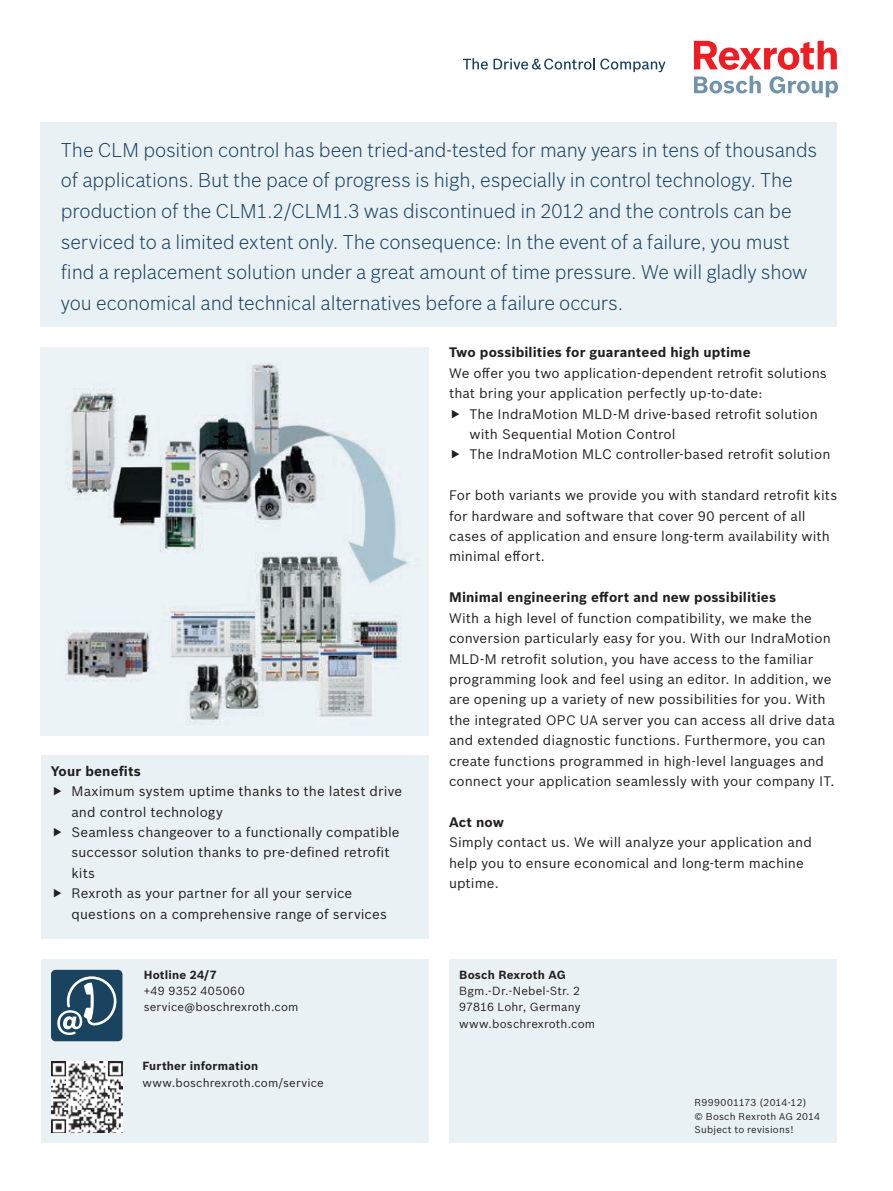
<style>
.page{position:relative;width:893px;height:1191px;background:#fff}
.page>*{position:absolute;margin:0;border:0;box-sizing:border-box;transform-origin:0 0}
.t1{font:300 19.5px/30.6px "Bosch Sans";letter-spacing:-.01em;color:#1a4360}
.t2{font:13.5px/20.4px "Bosch Sans";letter-spacing:.01em;color:#231f20}
.t3{font:700 13.5px "Bosch Sans";letter-spacing:.01em;color:#231f20}
.t4{font:11.55px/16.4px "Bosch Sans";letter-spacing:.015em;color:#231f20}
.t5{font:700 11.55px "Bosch Sans";letter-spacing:.015em;color:#231f20}
.t6{font:9.75px/13.6px "Bosch Sans";letter-spacing:.02em;color:#231f20}
</style>
<div class="page">
<svg style="left:463px;top:58px;width:202px;height:14px"></svg>
<svg style="left:694px;top:76px;width:67px;height:17px"></svg>
<svg style="left:769px;top:76px;width:69px;height:21px"></svg>
<svg style="left:694px;top:41px;width:143px;height:29px"></svg>
<div style="left:41px;top:122px;width:796px;height:205px;background:#eaf1f5"></div>
<div style="left:449px;top:959px;width:388px;height:184px;background:#eaf1f5"></div>
<div style="left:41px;top:755px;width:388px;height:184px;background:#eaf1f5"></div>
<div style="left:41px;top:959px;width:388px;height:184px;background:#eaf1f5"></div>
<img style="left:41px;top:347px;width:388px;height:388px">
<img style="left:51px;top:1061px;width:72px;height:71px">
<div style="left:51px;top:969px;width:71px;height:72px;background:#1a4360;border-radius:5px"></div>
<svg style="left:57px;top:976px;width:60px;height:59px"></svg>
<p class="t1" style="left:61px;top:133px;width:758px">The CLM position control has been tried-and-tested for many years in tens of thousands of applications. But the pace of progress is high, especially in control technology. The production of the CLM1.2/CLM1.3 was discontinued in 2012 and the controls can be serviced to a limited extent only. The consequence: In the event of a failure, you must find a replacement solution under a great amount of time pressure. We will gladly show you economical and technical alternatives before a failure occurs.</p>
<p class="t3" style="left:449px;top:342px;width:303px">Two possibilities for guaranteed high uptime</p>
<p class="t2" style="left:449px;top:362px;width:379px">We offer you two application-dependent retrofit solutions that bring your application perfectly up-to-date:</p>
<p class="t2" style="left:469px;top:402px;width:362px">The IndraMotion MLD-M drive-based retrofit solution with Sequential Motion Control<br>The IndraMotion MLC controller-based retrofit solution</p>
<p class="t2" style="left:449px;top:484px;width:390px">For both variants we provide you with standard retrofit kits for hardware and software that cover 90 percent of all cases of application and ensure long-term availability with minimal effort.</p>
<p class="t3" style="left:449px;top:587px;width:329px">Minimal engineering effort and new possibilities</p>
<p class="t2" style="left:449px;top:606px;width:387px">With a high level of function compatibility, we make the conversion particularly easy for you. With our IndraMotion MLD-M retrofit solution, you have access to the familiar programming look and feel using an editor. In addition, we are opening up a variety of new possibilities for you. With the integrated OPC UA server you can access all drive data and extended diagnostic functions. Furthermore, you can create functions programmed in high-level languages and connect your application seamlessly with your company IT.</p>
<p class="t3" style="left:449px;top:812px;width:57px">Act now</p>
<p class="t2" style="left:449px;top:831px;width:364px">Simply contact us. We will analyze your application and help you to ensure economical and long-term machine uptime.</p>
<p class="t3" style="left:51px;top:760px;width:91px">Your benefits</p>
<p class="t2" style="left:71px;top:780px;width:332px">Maximum system uptime thanks to the latest drive and control technology<br>Seamless changeover to a functionally compatible successor solution thanks to pre-defined retrofit kits<br>Rexroth as your partner for all your service questions on a comprehensive range of services</p>
<p class="t5" style="left:144px;top:965px;width:74px">Hotline 24/7</p>
<p class="t4" style="left:144px;top:981px;width:156px">+49 9352 405060 service@boschrexroth.com</p>
<p class="t5" style="left:142px;top:1057px;width:117px">Further information</p>
<p class="t4" style="left:142px;top:1073px;width:183px">www.boschrexroth.com/service</p>
<p class="t5" style="left:459px;top:965px;width:108px">Bosch Rexroth AG</p>
<p class="t4" style="left:459px;top:981px;width:138px">Bgm.-Dr.-Nebel-Str. 2<br>97816 Lohr, Germany www.boschrexroth.com</p>
<p class="t6" style="left:694px;top:1094px;width:127px">R999001173 (2014-12)<br>© Bosch Rexroth AG 2014<br>Subject to revisions!</p>
</div>
